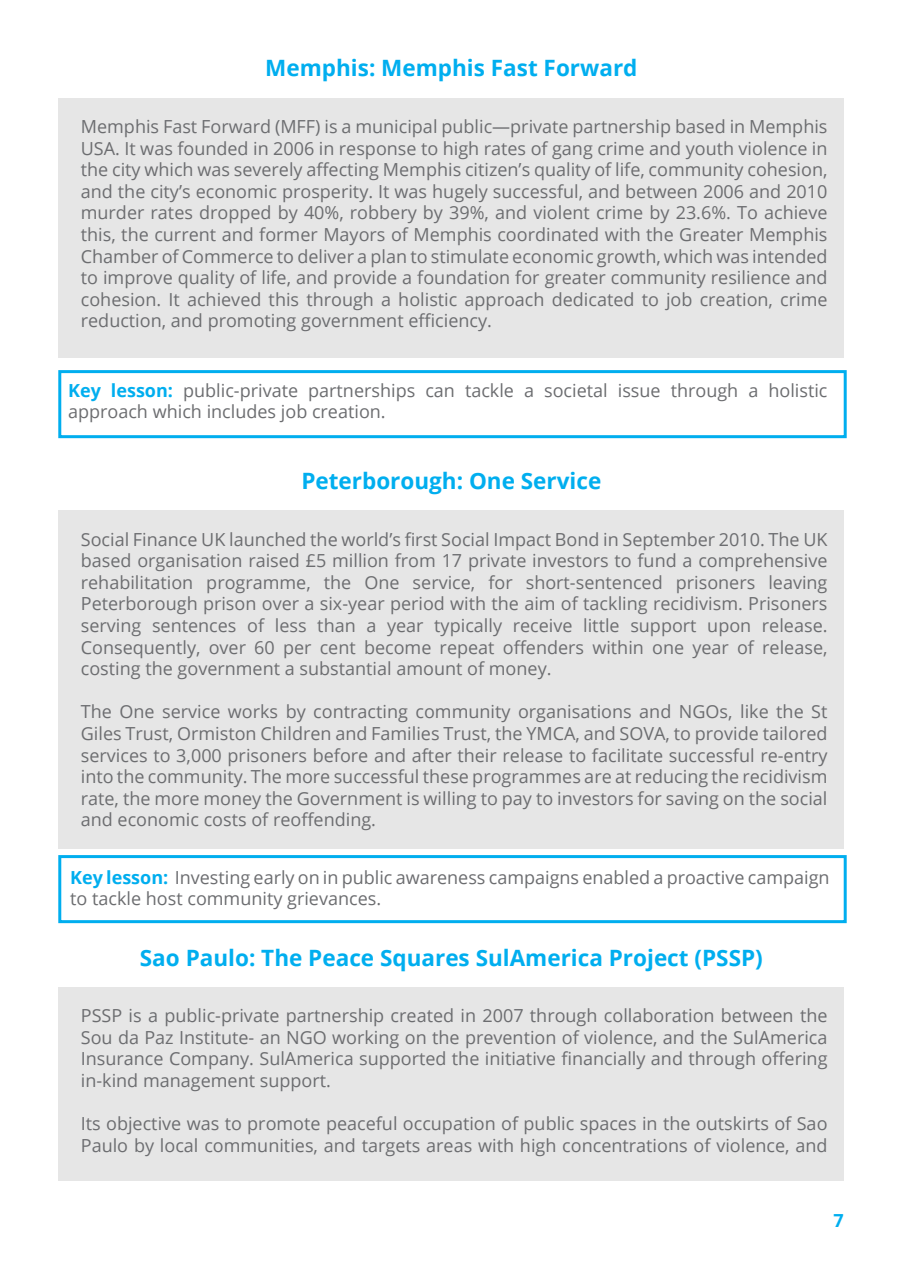
<style>
.page{position:relative;width:902px;height:1272px;background:#fff}
.page>*{position:absolute;margin:0;border:0;box-sizing:border-box;transform-origin:0 0}
.t1{font:700 22.5px "Open Sans";color:#00aeef}
.t2{font:18px/21.6px "Open Sans";color:#6c6d70;text-align:justify}
.t3{font:700 18px "Open Sans";color:#00aeef}
.s1{font-weight:700;color:#00aeef}
</style>
<div class="page">
<div style="left:58px;top:370px;width:788px;height:68px;border:3px solid #00aeef"></div>
<div style="left:58px;top:510px;width:785px;height:338px;background:#e6e6e6"></div>
<div style="left:58px;top:855px;width:788px;height:68px;border:3px solid #00aeef"></div>
<div style="left:58px;top:98px;width:785px;height:259px;background:#e6e6e6"></div>
<div style="left:58px;top:986px;width:785px;height:194px;background:#e6e6e6"></div>
<p class="t1" style="left:265px;top:51px;width:374px">Memphis: Memphis Fast Forward</p>
<p class="t2" style="left:81px;top:115px;width:748px">Memphis Fast Forward (MFF) is a municipal public—private partnership based in Memphis USA. It was founded in 2006 in response to high rates of gang crime and youth violence in the city which was severely affecting Memphis citizen’s quality of life, community cohesion, and the city’s economic prosperity. It was hugely successful, and between 2006 and 2010 murder rates dropped by 40%, robbery by 39%, and violent crime by 23.6%. To achieve this, the current and former Mayors of Memphis coordinated with the Greater Memphis Chamber of Commerce to deliver a plan to stimulate economic growth, which was intended to improve quality of life, and provide a foundation for greater community resilience and cohesion. It achieved this through a holistic approach dedicated to job creation, crime reduction, and promoting government efficiency.</p>
<p class="t2" style="left:68px;top:379px;width:760px"><span class="s1">Key lesson:</span> public-private partnerships can tackle a societal issue through a holistic approach which includes job creation.</p>
<p class="t1" style="left:301px;top:465px;width:301px">Peterborough: One Service</p>
<p class="t2" style="left:81px;top:527px;width:748px">Social Finance UK launched the world’s first Social Impact Bond in September 2010. The UK based organisation raised £5 million from 17 private investors to fund a comprehensive rehabilitation programme, the One service, for short-sentenced prisoners leaving Peterborough prison over a six-year period with the aim of tackling recidivism. Prisoners serving sentences of less than a year typically receive little support upon release.<br>Consequently, over 60 per cent become repeat offenders within one year of release, costing the government a substantial amount of money.</p>
<p class="t2" style="left:81px;top:700px;width:748px">The One service works by contracting community organisations and NGOs, like the St Giles Trust, Ormiston Children and Families Trust, the YMCA, and SOVA, to provide tailored services to 3,000 prisoners before and after their release to facilitate successful re-entry into the community. The more successful these programmes are at reducing the recidivism rate, the more money the Government is willing to pay to investors for saving on the social and economic costs of reoffending.</p>
<p class="t2" style="left:70px;top:866px;width:760px"><span class="s1">Key lesson:</span> Investing early on in public awareness campaigns enabled a proactive campaign to tackle host community grievances.</p>
<p class="t1" style="left:140px;top:941px;width:624px">Sao Paulo: The Peace Squares SulAmerica Project (PSSP)</p>
<p class="t2" style="left:81px;top:1004px;width:748px">PSSP is a public-private partnership created in 2007 through collaboration between the Sou da Paz Institute- an NGO working on the prevention of violence, and the SulAmerica Insurance Company. SulAmerica supported the initiative financially and through offering in-kind management support.</p>
<p class="t2" style="left:81px;top:1112px;width:748px">Its objective was to promote peaceful occupation of public spaces in the outskirts of Sao<br>Paulo by local communities, and targets areas with high concentrations of violence, and</p>
<p class="t3" style="left:833px;top:1208px;width:12px">7</p>
</div>
